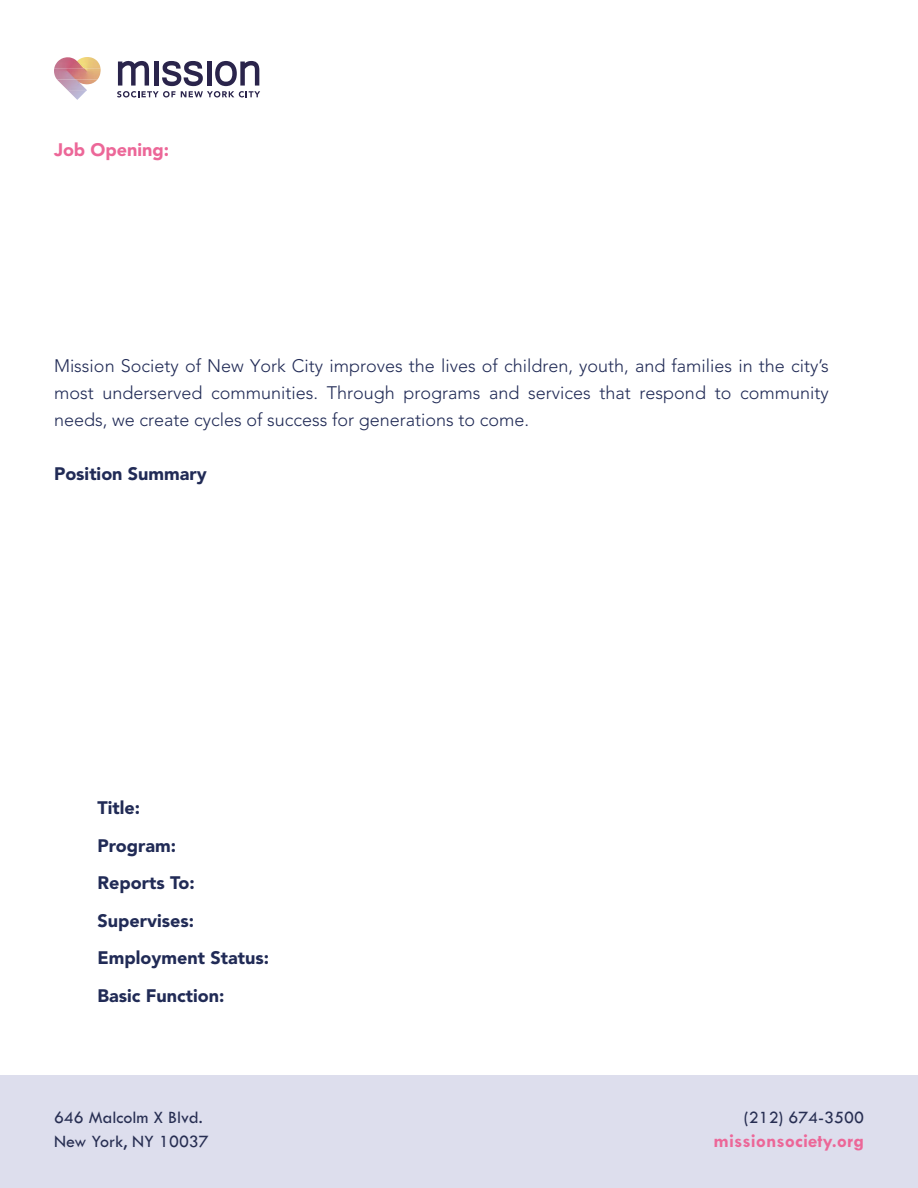
<style>
.page{position:relative;width:918px;height:1188px;background:#fff}
.page>*{position:absolute;margin:0;border:0;box-sizing:border-box;transform-origin:0 0}
.t1{font:700 19.5px "Tw Cen MT Std";color:#ec6798}
.t2{font:300 18px/27px "Avenir LT Std";color:#212b56;text-align:justify}
.t3{font:900 18px "Avenir LT Std";color:#212b56}
.t4{font:18px "Tw Cen MT Std";color:#272e52}
.t5{font:900 18px "Avenir LT Std";color:#ec6798}
</style>
<div class="page">
<div style="left:0;top:1075px;width:918px;height:113px;background:#dddeed"></div>
<img style="left:54px;top:57px;width:47px;height:23px">
<img style="left:57px;top:80px;width:40px;height:11px">
<svg style="left:77px;top:91px;width:9px;height:9px"></svg>
<svg style="left:117px;top:61px;width:143px;height:36px"></svg>
<p class="t5" style="left:54px;top:139px;width:117px">Job Opening:</p>
<p class="t2" style="left:54px;top:352px;width:776px">Mission Society of New York City improves the lives of children, youth, and families in the city’s most underserved communities. Through programs and services that respond to community needs, we create cycles of success for generations to come.</p>
<p class="t3" style="left:54px;top:463px;width:154px">Position Summary</p>
<p class="t3" style="left:98px;top:797px;width:44px">Title:</p>
<p class="t3" style="left:98px;top:835px;width:80px">Program:</p>
<p class="t3" style="left:98px;top:872px;width:99px">Reports To:</p>
<p class="t3" style="left:98px;top:910px;width:98px">Supervises:</p>
<p class="t3" style="left:98px;top:947px;width:173px">Employment Status:</p>
<p class="t3" style="left:98px;top:985px;width:129px">Basic Function:</p>
<p class="t4" style="left:54px;top:1108px;width:150px">646 Malcolm X Blvd.</p>
<p class="t4" style="left:744px;top:1108px;width:122px">(212) 674-3500</p>
<p class="t4" style="left:54px;top:1131px;width:156px">New York, NY 10037</p>
<p class="t1" style="left:714px;top:1130px;width:152px">missionsociety.org</p>
</div>
